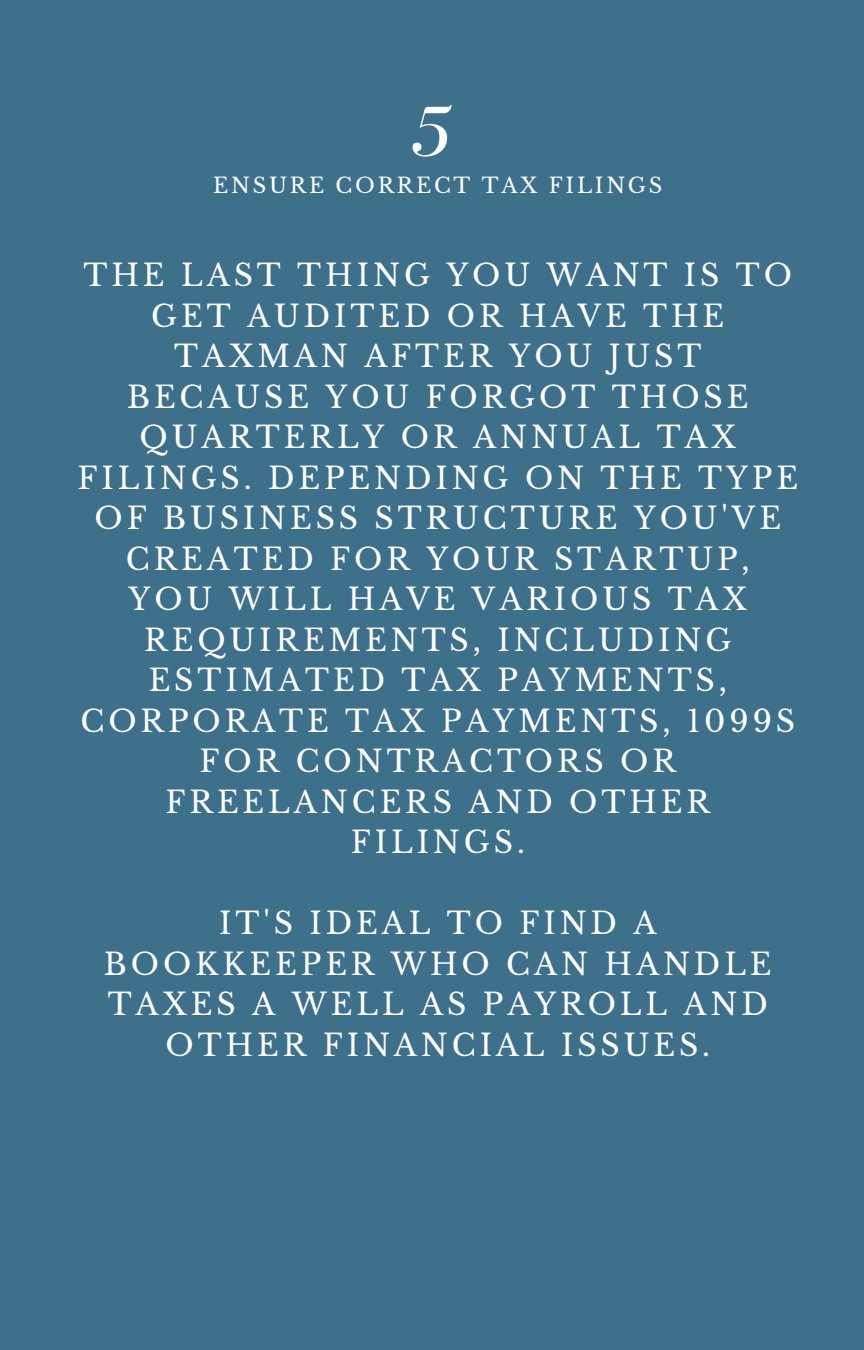
<style>
.page{position:relative;width:864px;height:1350px;background:#3d718b}
.page>*{position:absolute;margin:0;border:0;box-sizing:border-box;transform-origin:0 0}
.t1{font:italic 74.92px "Bodoni FLF";color:#fff}
.t2{font:29.93px/40.5px "Libre Baskerville";letter-spacing:.13em;color:#fff;text-align:center}
.t3{font:20.93px "Libre Baskerville";letter-spacing:.13em;color:#fff}
</style>
<div class="page">
<p class="t1" style="left:410px;top:91px;width:42px">5</p>
<p class="t3" style="left:213px;top:173px;width:451px">ENSURE CORRECT TAX FILINGS</p>
<p class="t2" style="left:78px;top:256px;width:722px">THE LAST THING YOU WANT IS TO<br>GET AUDITED OR HAVE THE<br>TAXMAN AFTER YOU JUST<br>BECAUSE YOU FORGOT THOSE<br>QUARTERLY OR ANNUAL TAX<br>FILINGS. DEPENDING ON THE TYPE<br>OF BUSINESS STRUCTURE YOU'VE<br>CREATED FOR YOUR STARTUP,<br>YOU WILL HAVE VARIOUS TAX<br>REQUIREMENTS, INCLUDING<br>ESTIMATED TAX PAYMENTS,<br>CORPORATE TAX PAYMENTS, 1099S<br>FOR CONTRACTORS OR<br>FREELANCERS AND OTHER<br>FILINGS.</p>
<p class="t2" style="left:104px;top:904px;width:669px">IT'S IDEAL TO FIND A<br>BOOKKEEPER WHO CAN HANDLE<br>TAXES A WELL AS PAYROLL AND<br>OTHER FINANCIAL ISSUES.</p>
</div>
